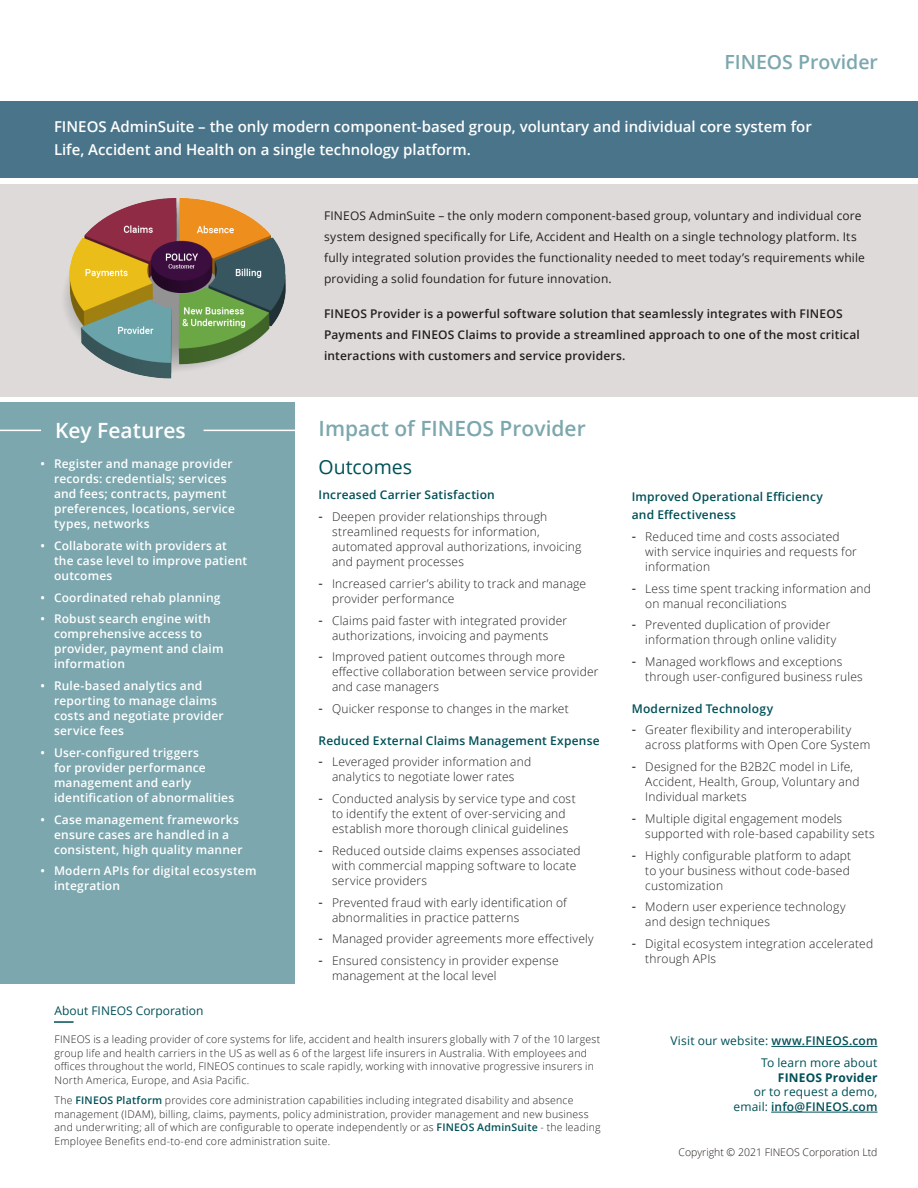
<style>
.page{position:relative;width:918px;height:1188px;background:#fff}
.page>*{position:absolute;margin:0;border:0;box-sizing:border-box;transform-origin:0 0}
.t1{font:600 21px "Open Sans";color:#7ca7ae}
.t2{font:600 21px "Open Sans";color:#fff}
.t3{font:600 19.5px "Open Sans";color:#7ca7ae}
.t4{font:19.5px "Open Sans";color:#005057}
.t5{font:600 15px/22.5px "Open Sans";color:#fff}
.t6{font:300 12px/15px "Open Sans";letter-spacing:.015em;color:#231f20}
.t7{font:600 12px/15px "Open Sans";letter-spacing:.015em;color:#fff}
.t8{font:12px/21px "Open Sans";letter-spacing:.015em;color:#231f20}
.t9{font:600 12px/21px "Open Sans";letter-spacing:.015em;color:#231f20}
.Bullet_Dash_Subhead{font:600 12px/18px "Open Sans";letter-spacing:.015em;color:#005057}
.t10{font:12px/14.4px "Open Sans";letter-spacing:.01em;color:#005057;text-align:right}
.t11{font:300 10.5px/13.5px "Open Sans";letter-spacing:.02em;color:#231f20}
.t12{font:300 10.5px "Open Sans";color:#221b18}
.s1{font-weight:400;font-size:13.5px}
.s2{font-weight:600;color:#005057}
.s3{font-weight:600}
.s4{font-weight:700}
</style>
<div class="page">
<div style="left:0;top:184px;width:918px;height:213px;background:#dddad9"></div>
<div style="left:0;top:102px;width:918px;height:76px;background:#49748a"></div>
<div style="left:0;top:402px;width:295px;height:581px;background:#7ca7ae"></div>
<hr style="left:0;top:430px;width:41px;height:1px;background:#fff">
<hr style="left:204px;top:430px;width:108px;height:1px;background:#fff">
<img style="left:65px;top:198px;width:221px;height:181px">
<hr style="left:771px;top:1046px;width:106px;height:1px;background:#005057">
<hr style="left:771px;top:1112px;width:107px;height:1px;background:#005057">
<hr style="left:54px;top:1021px;width:20px;height:2px;background:#005057">
<p class="t3" style="left:724px;top:48px;width:155px">FINEOS Provider</p>
<p class="t5" style="left:54px;top:115px;width:759px">FINEOS AdminSuite – the only modern component-based group, voluntary and individual core system for<br>Life, Accident and Health on a single technology platform.</p>
<p class="t2" style="left:55px;top:416px;width:132px">Key Features</p>
<p class="t7" style="left:54px;top:456px;width:182px;text-indent:-14px">• Register and manage provider records: credentials; services and fees; contracts, payment preferences, locations, service types, networks</p>
<p class="t7" style="left:54px;top:538px;width:195px;text-indent:-14px">• Collaborate with providers at the case level to improve patient outcomes</p>
<p class="t7" style="left:40px;top:590px;width:182px">• Coordinated rehab planning</p>
<p class="t7" style="left:54px;top:611px;width:171px;text-indent:-14px">• Robust search engine with comprehensive access to provider, payment and claim information</p>
<p class="t7" style="left:54px;top:678px;width:171px;text-indent:-14px">• Rule-based analytics and reporting to manage claims costs and negotiate provider service fees</p>
<p class="t7" style="left:54px;top:745px;width:182px;text-indent:-14px">• User-configured triggers<br>for provider performance management and early identification of abnormalities</p>
<p class="t7" style="left:54px;top:812px;width:190px;text-indent:-14px">• Case management frameworks ensure cases are handled in a consistent, high quality manner</p>
<p class="t7" style="left:54px;top:863px;width:204px;text-indent:-14px">• Modern APIs for digital ecosystem integration</p>
<p class="t8" style="left:324px;top:205px;width:543px">FINEOS AdminSuite – the only modern component-based group, voluntary and individual core system designed specifically for Life, Accident and Health on a single technology platform. Its fully integrated solution provides the functionality needed to meet today’s requirements while providing a solid foundation for future innovation.</p>
<p class="t9" style="left:324px;top:303px;width:537px">FINEOS Provider is a powerful software solution that seamlessly integrates with FINEOS<br>Payments and FINEOS Claims to provide a streamlined approach to one of the most critical interactions with customers and service providers.</p>
<p class="t1" style="left:319px;top:414px;width:269px">Impact of FINEOS Provider</p>
<p class="t4" style="left:319px;top:453px;width:95px">Outcomes</p>
<p class="Bullet_Dash_Subhead" style="left:319px;top:486px;width:178px">Increased Carrier Satisfaction</p>
<p class="t6" style="left:332px;top:509px;width:251px;text-indent:-14px"><span class="s1">-</span> Deepen provider relationships through streamlined requests for information, automated approval authorizations, invoicing and payment processes</p>
<p class="t6" style="left:332px;top:576px;width:255px;text-indent:-14px"><span class="s1">-</span> Increased carrier’s ability to track and manage provider performance</p>
<p class="t6" style="left:319px;top:613px;width:250px;text-align:center"><span class="s1">-</span> Claims paid faster with integrated provider authorizations, invoicing and payments</p>
<p class="t6" style="left:332px;top:649px;width:268px;text-indent:-14px"><span class="s1">-</span> Improved patient outcomes through more effective collaboration between service provider and case managers</p>
<p class="t6" style="left:319px;top:701px;width:252px"><span class="s1">-</span> Quicker response to changes in the market</p>
<p class="Bullet_Dash_Subhead" style="left:319px;top:731px;width:283px">Reduced External Claims Management Expense</p>
<p class="t6" style="left:319px;top:754px;width:214px;text-align:center"><span class="s1">-</span> Leveraged provider information and analytics to negotiate lower rates</p>
<p class="t6" style="left:319px;top:791px;width:259px;text-align:center"><span class="s1">-</span> Conducted analysis by service type and cost to identify the extent of over-servicing and establish more thorough clinical guidelines</p>
<p class="t6" style="left:332px;top:843px;width:250px;text-indent:-14px"><span class="s1">-</span> Reduced outside claims expenses associated with commercial mapping software to locate service providers</p>
<p class="t6" style="left:332px;top:895px;width:236px;text-indent:-14px"><span class="s1">-</span> Prevented fraud with early identification of abnormalities in practice patterns</p>
<p class="t6" style="left:319px;top:931px;width:277px"><span class="s1">-</span> Managed provider agreements more effectively</p>
<p class="t6" style="left:332px;top:953px;width:228px;text-indent:-14px"><span class="s1">-</span> Ensured consistency in provider expense management at the local level</p>
<p class="Bullet_Dash_Subhead" style="left:632px;top:487px;width:193px">Improved Operational Efficiency and Effectiveness</p>
<p class="t6" style="left:645px;top:529px;width:213px;text-indent:-14px"><span class="s1">-</span> Reduced time and costs associated with service inquiries and requests for information</p>
<p class="t6" style="left:645px;top:580px;width:227px;text-indent:-14px"><span class="s1">-</span> Less time spent tracking information and on manual reconciliations</p>
<p class="t6" style="left:645px;top:617px;width:193px;text-indent:-14px"><span class="s1">-</span> Prevented duplication of provider information through online validity</p>
<p class="t6" style="left:645px;top:654px;width:219px;text-indent:-14px"><span class="s1">-</span> Managed workflows and exceptions through user-configured business rules</p>
<p class="Bullet_Dash_Subhead" style="left:632px;top:699px;width:143px">Modernized Technology</p>
<p class="t6" style="left:645px;top:722px;width:227px;text-indent:-14px"><span class="s1">-</span> Greater flexibility and interoperability across platforms with Open Core System</p>
<p class="t6" style="left:645px;top:759px;width:216px;text-indent:-14px"><span class="s1">-</span> Designed for the B2B2C model in Life,<br>Accident, Health, Group, Voluntary and<br>Individual markets</p>
<p class="t6" style="left:645px;top:811px;width:231px;text-indent:-14px"><span class="s1">-</span> Multiple digital engagement models supported with role-based capability sets</p>
<p class="t6" style="left:645px;top:847px;width:207px;text-align:justify;text-indent:-14px"><span class="s1">-</span> Highly configurable platform to adapt to your business without code-based customization</p>
<p class="t6" style="left:645px;top:899px;width:202px;text-indent:-14px"><span class="s1">-</span> Modern user experience technology and design techniques</p>
<p class="t6" style="left:645px;top:936px;width:229px;text-indent:-14px"><span class="s1">-</span> Digital ecosystem integration accelerated through APIs</p>
<p class="t10" style="left:55px;top:1003px;width:151px">About FINEOS Corporation</p>
<p class="t11" style="left:55px;top:1033px;width:547px">FINEOS is a leading provider of core systems for life, accident and health insurers globally with 7 of the 10 largest group life and health carriers in the US as well as 6 of the largest life insurers in Australia. With employees and offices throughout the world, FINEOS continues to scale rapidly, working with innovative progressive insurers in North America, Europe, and Asia Pacific.</p>
<p class="t11" style="left:55px;top:1093px;width:548px">The <span class="s2">FINEOS Platform</span> provides core administration capabilities including integrated disability and absence management (IDAM), billing, claims, payments, policy administration, provider management and new business and underwriting; all of which are configurable to operate independently or as <span class="s2">FINEOS AdminSuite</span> - the leading Employee Benefits end-to-end core administration suite.</p>
<p class="t10" style="left:670px;top:1033px;width:209px">Visit our website: <span class="s3">www.FINEOS.com</span></p>
<p class="t10" style="left:733px;top:1056px;width:146px">To learn more about<br><span class="s4">FINEOS Provider<br></span>or to request a demo, email: <span class="s3">info@FINEOS.com</span></p>
<p class="t12" style="left:679px;top:1145px;width:200px">Copyright © 2021 FINEOS Corporation Ltd</p>
</div>
